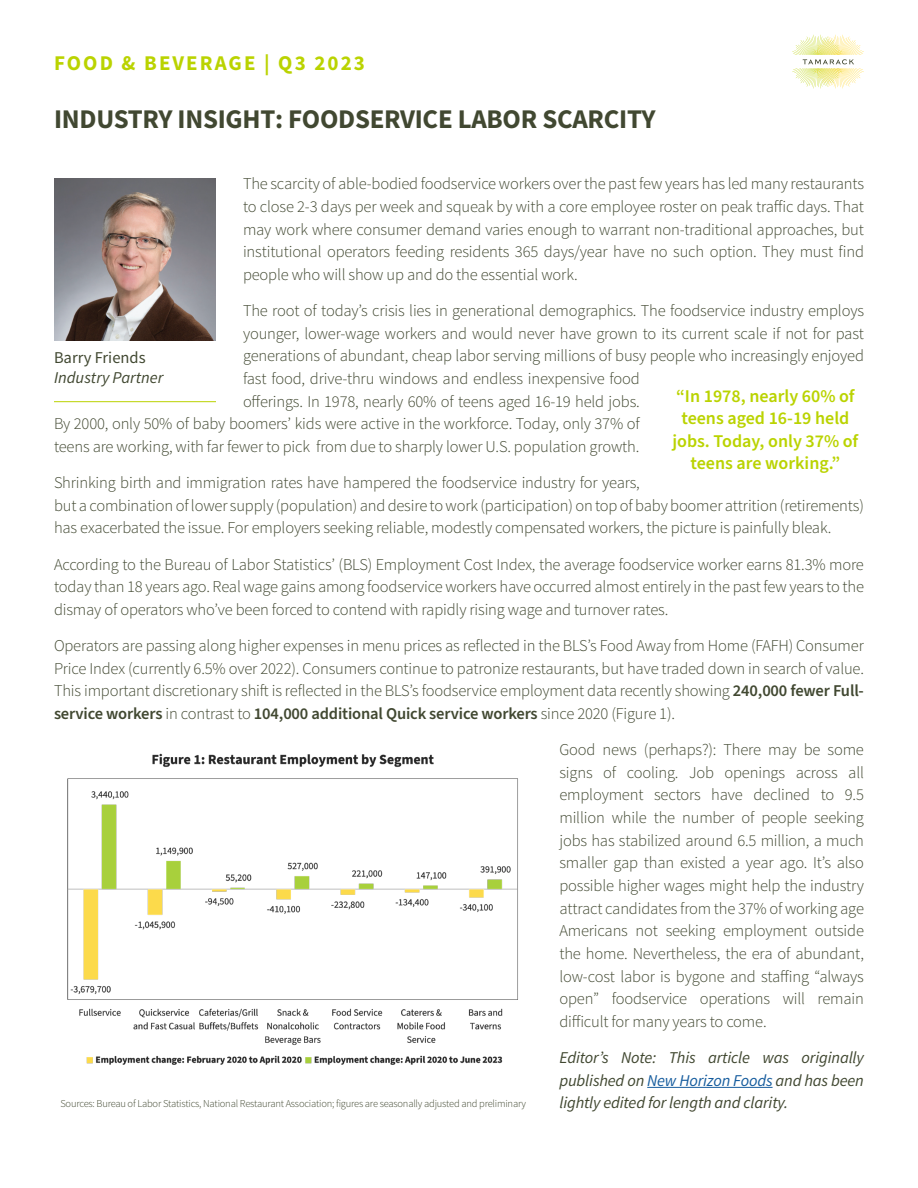
<style>
.page{position:relative;width:918px;height:1188px;background:#fff}
.page>*{position:absolute;margin:0;border:0;box-sizing:border-box;transform-origin:0 0}
.Head_1{font:700 27px "Source Sans Pro";letter-spacing:-.01em;color:#414831}
.t1{font:700 21px "Source Sans Pro";letter-spacing:.1em;color:#bad300}
.t2{font:600 18px/22.5px "Source Sans Pro";color:#bad300;text-align:center}
.Subhead_Text{font:300 16.5px/22.6px "Source Sans Pro";letter-spacing:-.01em;color:#414831;text-align:justify}
.Subhead_Text-2{font:italic 16.5px/22.6px "Source Sans Pro";letter-spacing:-.01em;color:#414831;text-align:justify}
.Body_Copy{font:italic 16.5px/19.8px "Source Sans Pro";color:#414831}
.Subhead_Text-3{font:300 10.5px "Source Sans Pro";letter-spacing:-.02em;color:#414831}
.s1{font-weight:600}
.s2{color:#175d9e}
.s3{font-style:normal}
</style>
<div class="page">
<svg style="left:792px;top:35px;width:72px;height:54px"></svg>
<hr style="left:647px;top:1087px;width:126px;height:1px;background:#175d9e">
<img style="left:54px;top:178px;width:162px;height:162px">
<hr style="left:54px;top:401px;width:162px;height:1px;background:#bad300">
<img style="left:67px;top:753px;width:451px;height:312px">
<p class="t1" style="left:54px;top:49px;width:313px">FOOD &amp; BEVERAGE | Q3 2023</p>
<p class="Head_1" style="left:54px;top:102px;width:603px">INDUSTRY INSIGHT: FOODSERVICE LABOR SCARCITY</p>
<p class="Subhead_Text" style="left:243px;top:173px;width:623px">The scarcity of able-bodied foodservice workers over the past few years has led many restaurants to close 2-3 days per week and squeak by with a core employee roster on peak traffic days. That may work where consumer demand varies enough to warrant non-traditional approaches, but institutional operators feeding residents 365 days/year have no such option. They must find people who will show up and do the essential work.</p>
<p class="Subhead_Text" style="left:243px;top:299px;width:623px">The root of today’s crisis lies in generational demographics. The foodservice industry employs</p>
<p class="Subhead_Text" style="left:243px;top:322px;width:623px">younger, lower-wage workers and would never have grown to its current scale if not for past</p>
<p class="Subhead_Text" style="left:243px;top:345px;width:623px">generations of abundant, cheap labor serving millions of busy people who increasingly enjoyed</p>
<p class="Subhead_Text" style="left:243px;top:367px;width:398px">fast food, drive-thru windows and endless inexpensive food</p>
<p class="Subhead_Text" style="left:243px;top:390px;width:398px">offerings. In 1978, nearly 60% of teens aged 16-19 held jobs.</p>
<p class="Subhead_Text" style="left:54px;top:413px;width:587px">By 2000, only 50% of baby boomers’ kids were active in the workforce. Today, only 37% of</p>
<p class="Subhead_Text" style="left:54px;top:435px;width:587px">teens are working, with far fewer to pick from due to sharply lower U.S. population growth.</p>
<p class="Subhead_Text" style="left:54px;top:471px;width:811px;text-align:left">Shrinking birth and immigration rates have hampered the foodservice industry for years,<br>but a combination of lower supply (population) and desire to work (participation) on top of baby boomer attrition (retirements) has exacerbated the issue. For employers seeking reliable, modestly compensated workers, the picture is painfully bleak.</p>
<p class="Subhead_Text" style="left:54px;top:553px;width:812px">According to the Bureau of Labor Statistics’ (BLS) Employment Cost Index, the average foodservice worker earns 81.3% more today than 18 years ago. Real wage gains among foodservice workers have occurred almost entirely in the past few years to the dismay of operators who’ve been forced to contend with rapidly rising wage and turnover rates.</p>
<p class="Subhead_Text" style="left:54px;top:634px;width:812px">Operators are passing along higher expenses in menu prices as reflected in the BLS’s Food Away from Home (FAFH) Consumer Price Index (currently 6.5% over 2022). Consumers continue to patronize restaurants, but have traded down in search of value.<br>This important discretionary shift is reflected in the BLS’s foodservice employment data recently showing <span class="s1">240,000 fewer Full&shy;service workers</span> in contrast to <span class="s1">104,000 additional Quick service workers</span> since 2020 (Figure 1).</p>
<p class="Subhead_Text" style="left:559px;top:738px;width:306px">Good news (perhaps?): There may be some signs of cooling. Job openings across all employment sectors have declined to 9.5 million while the number of people seeking jobs has stabilized around 6.5 million, a much smaller gap than existed a year ago. It’s also possible higher wages might help the industry attract candidates from the 37% of working age Americans not seeking employment outside the home. Nevertheless, the era of abundant, low-cost labor is bygone and staffing “always open” foodservice operations will remain difficult for many years to come.</p>
<p class="Subhead_Text-2" style="left:559px;top:1046px;width:306px">Editor’s Note: This article was originally published on <span class="s2">New Horizon Foods</span> and has been lightly edited for length and clarity.</p>
<p class="Body_Copy" style="left:54px;top:348px;width:111px"><span class="s3">Barry Friends<br></span>Industry Partner</p>
<p class="t2" style="left:672px;top:385px;width:187px">“In 1978, nearly 60% of teens aged 16-19 held jobs. Today, only 37% of teens are working.”</p>
<p class="Subhead_Text-3" style="left:60px;top:1097px;width:467px">Sources: Bureau of Labor Statistics, National Restaurant Association; figures are seasonally adjusted and preliminary</p>
</div>
